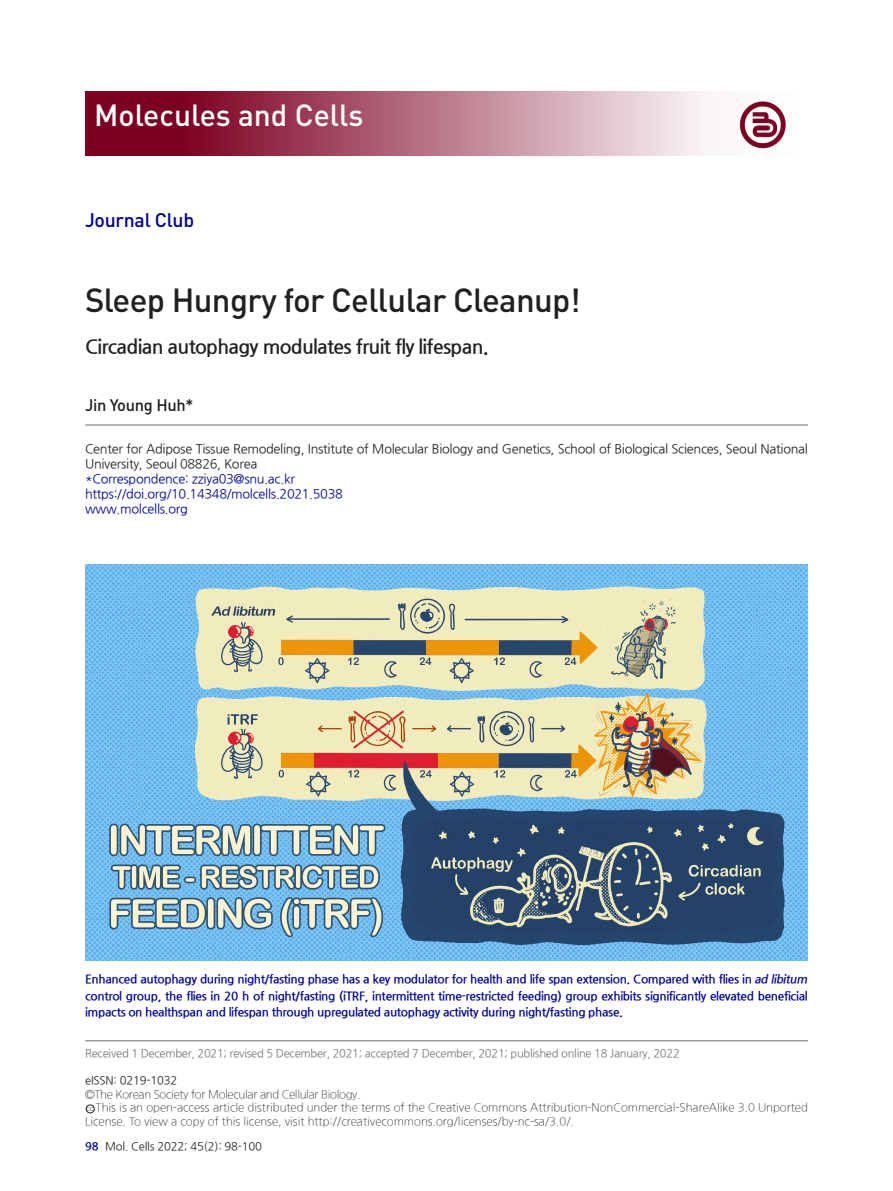
<style>
.page{position:relative;width:893px;height:1191px;background:#fff}
.page>*{position:absolute;margin:0;border:0;box-sizing:border-box;transform-origin:0 0}
.t1{font:500 33px "DIN Pro";letter-spacing:-.02em;color:#231f20}
.t2{font:500 30.15px "DIN Pro";color:#fff}
.t3{font:700 19.5px "Nanum Gothic";letter-spacing:-.035em;color:#231f20}
.t4{font:500 19.5px "DIN Pro";letter-spacing:-.015em;color:#00009a}
.t5{font:500 16.5px "DIN Pro";letter-spacing:-.02em;color:#231f20}
.t6{font:12.75px/15px "Nanum Gothic";letter-spacing:-.025em;color:#231f20}
.t7{font:12.75px/15px "Nanum Gothic";letter-spacing:-.025em;color:#00009a}
.t8{font:700 12px/16.5px "Nanum Gothic";letter-spacing:-.03em;color:#00009a}
.t9{font:300 11.25px/13.5px "Nanum Gothic";color:#231f20}
.t10{font:11.25px "Nanum Gothic";letter-spacing:-.025em;color:#777}
.t11{font:11.25px "Nanum Gothic";letter-spacing:-.015em;color:#231f20}
.s1{font-style:italic}
.s2{font-family:"DIN Pro";font-size:7.5px}
.s3{font-weight:700;color:#00009a}
</style>
<div class="page">
<img style="left:85px;top:91px;width:701px;height:65px">
<hr style="left:86px;top:424px;width:722px;height:1px;background:#7f7f7f">
<hr style="left:86px;top:1040px;width:722px;height:1px;background:#7f7f7f">
<div style="left:86px;top:1104px;width:9px;height:9px;border:1px solid #231f20;border-radius:50%"></div>
<img style="left:85px;top:565px;width:723px;height:396px">
<h2 class="t2" style="left:94px;top:94px;width:271px">Molecules and Cells</h2>
<h3 class="t4" style="left:85px;top:207px;width:111px">Journal Club</h3>
<h1 class="t1" style="left:85px;top:277px;width:497px">Sleep Hungry for Cellular Cleanup!</h1>
<h3 class="t3" style="left:85px;top:337px;width:405px">Circadian autophagy modulates fruit fly lifespan.</h3>
<h3 class="t5" style="left:85px;top:393px;width:110px">Jin Young Huh*</h3>
<p class="t6" style="left:85px;top:442px;width:724px">Center for Adipose Tissue Remodeling, Institute of Molecular Biology and Genetics, School of Biological Sciences, Seoul National<br>University, Seoul 08826, Korea</p>
<p class="t7" style="left:85px;top:472px;width:259px">*Correspondence: zziya03@snu.ac.kr https://doi.org/10.14348/molcells.2021.5038 www.molcells.org</p>
<p class="t8" style="left:85px;top:971px;width:726px">Enhanced autophagy during night/fasting phase has a key modulator for health and life span extension. Compared with flies in <span class="s1">ad libitum </span>control group, the flies in 20 h of night/fasting (iTRF, intermittent time-restricted feeding) group exhibits significantly elevated beneficial impacts on healthspan and lifespan through upregulated autophagy activity during night/fasting phase.</p>
<p class="t10" style="left:85px;top:1048px;width:596px">Received 1 December, 2021; revised 5 December, 2021; accepted 7 December, 2021; published online 18 January, 2022</p>
<p class="t11" style="left:85px;top:1075px;width:94px">eISSN: 0219-1032</p>
<p class="t9" style="left:85px;top:1087px;width:724px">©The Korean Society for Molecular and Cellular Biology.<br><span class="s2">cc</span> This is an open-access article distributed under the terms of the Creative Commons Attribution-NonCommercial-ShareAlike 3.0 Unported<br>License. To view a copy of this license, visit http://creativecommons.org/licenses/by-nc-sa/3.0/.</p>
<p class="t11" style="left:85px;top:1140px;width:178px"><span class="s3">98</span> Mol. Cells 2022; 45(2): 98-100</p>
</div>
